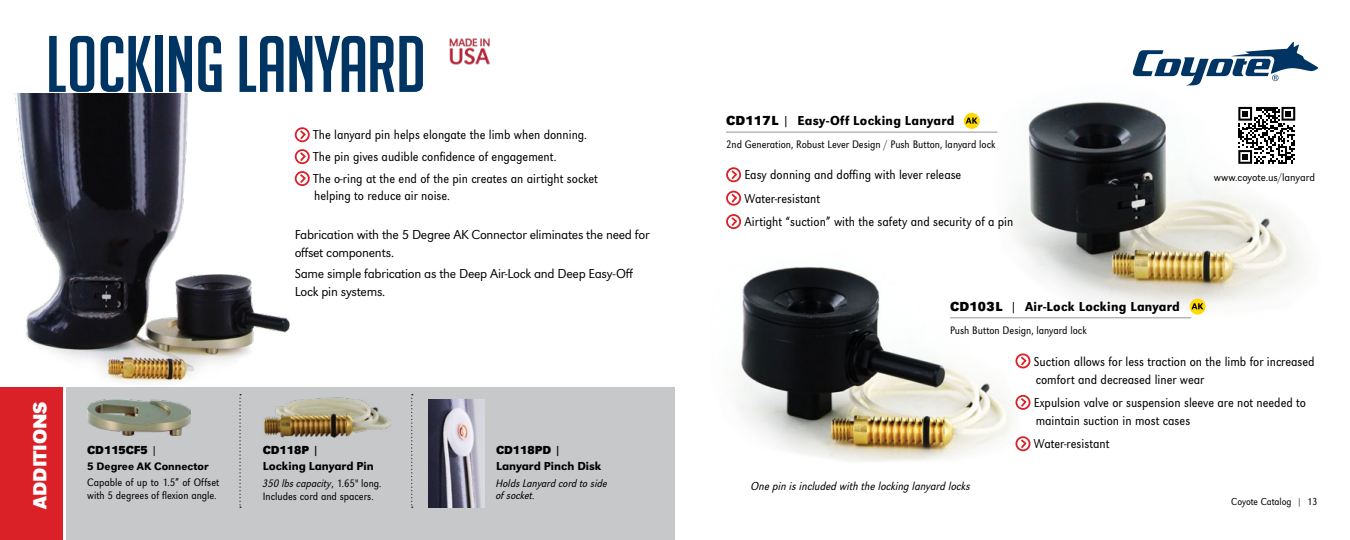
<style>
.page{position:relative;width:1350px;height:540px;background:#fff}
.page>*{position:absolute;margin:0;border:0;box-sizing:border-box;transform-origin:0 0}
.t1{font:78px "Big Noodle Titling";letter-spacing:-.01em;color:#003462}
.t2{font:700 19.5px "URW Grotesk";color:#fff}
.t3{font:300 13.5px/21.9px "URW Grotesk Ext Nar";color:#000}
.t4{font:300 13.5px/18px "URW Grotesk";letter-spacing:-.02em;color:#000}
.t5{font:500 13.5px "URW Grotesk Nar";letter-spacing:.02em;color:#000}
.t6{font:italic 300 12px "URW Grotesk Ext Nar";color:#000}
.t7{font:500 12px "URW Grotesk";color:#000}
.t8{font:700 12px "URW Grotesk";color:#000}
.t9{font:300 11.25px/12.8px "URW Grotesk Ext Nar";color:#000}
.t10{font:italic 300 11.25px/12px "URW Grotesk Ext Nar";color:#000}
.t11{font:300 11.25px "URW Grotesk Nar";color:#000}
.t12{font:500 11.25px "URW Grotesk";color:#000}
.t13{font:300 10.5px "URW Grotesk Ext Nar";color:#000}
.s1{font-weight:500}
.s2{font-style:italic}
.s3{font-family:"URW Grotesk";font-weight:700}
</style>
<div class="page">
<img style="left:0;top:94px;width:326px;height:327px">
<div style="left:66px;top:388px;width:609px;height:152px;background:#c7c8ca"></div>
<div style="left:0;top:388px;width:62px;height:152px;background:#da2128"></div>
<div style="left:295px;top:127px;width:15px;height:15px;border:2px solid #da2128;border-radius:50%"></div>
<svg style="left:298px;top:128px;width:10px;height:13px"></svg>
<div style="left:295px;top:149px;width:15px;height:15px;border:2px solid #da2128;border-radius:50%"></div>
<svg style="left:298px;top:150px;width:10px;height:13px"></svg>
<div style="left:295px;top:171px;width:15px;height:15px;border:2px solid #da2128;border-radius:50%"></div>
<svg style="left:298px;top:172px;width:10px;height:13px"></svg>
<img style="left:264px;top:397px;width:127px;height:41px">
<img style="left:88px;top:399px;width:102px;height:37px">
<svg style="left:239px;top:394px;width:2px;height:114px"></svg>
<svg style="left:411px;top:394px;width:2px;height:114px"></svg>
<img style="left:428px;top:399px;width:57px;height:109px">
<img style="left:449px;top:38px;width:41px;height:27px">
<img style="left:935px;top:41px;width:368px;height:278px">
<img style="left:655px;top:202px;width:456px;height:260px">
<hr style="left:726px;top:132px;width:271px;height:1px;background:#939598">
<hr style="left:950px;top:317px;width:241px;height:1px;background:#939598">
<div style="left:726px;top:167px;width:15px;height:15px;border:2px solid #da2128;border-radius:50%"></div>
<svg style="left:729px;top:168px;width:10px;height:13px"></svg>
<div style="left:726px;top:191px;width:15px;height:15px;border:2px solid #da2128;border-radius:50%"></div>
<svg style="left:729px;top:192px;width:10px;height:13px"></svg>
<div style="left:726px;top:214px;width:15px;height:15px;border:2px solid #da2128;border-radius:50%"></div>
<svg style="left:729px;top:215px;width:10px;height:13px"></svg>
<div style="left:1016px;top:354px;width:14px;height:14px;background:#dc3037;border-radius:50%"></div>
<div style="left:1016px;top:353px;width:14px;height:15px;border:2px solid #da2128;border-radius:50%"></div>
<svg style="left:1019px;top:355px;width:10px;height:12px"></svg>
<div style="left:1016px;top:395px;width:14px;height:15px;border:2px solid #da2128;border-radius:50%"></div>
<svg style="left:1019px;top:396px;width:10px;height:13px"></svg>
<div style="left:1016px;top:436px;width:14px;height:15px;border:2px solid #da2128;border-radius:50%"></div>
<svg style="left:1019px;top:437px;width:10px;height:13px"></svg>
<div style="left:1234px;top:103px;width:65px;height:65px;background:#fff"></div>
<svg style="left:1238px;top:107px;width:57px;height:57px"></svg>
<svg style="left:1133px;top:42px;width:185px;height:43px"></svg>
<svg style="left:964px;top:113px;width:16px;height:16px"></svg>
<svg style="left:966px;top:118px;width:12px;height:6px"></svg>
<svg style="left:1190px;top:299px;width:16px;height:16px"></svg>
<svg style="left:1192px;top:303px;width:11px;height:6px"></svg>
<h1 class="t1" style="left:46px;top:22px;width:382px">LOCKING LANYARD</h1>
<p class="t3" style="left:313px;top:124px;width:286px">The lanyard pin helps elongate the limb when donning.<br>The pin gives audible confidence of engagement.<br>The o-ring at the end of the pin creates an airtight socket</p>
<p class="t3" style="left:314px;top:184px;width:137px">helping to reduce air noise.</p>
<h2 class="t2" style="left:28px;top:509px;width:109px;rotate:-90deg">ADDITIONS</h2>
<p class="t8" style="left:87px;top:443px;width:72px">CD115CF5 <span class="s1">|</span></p>
<p class="t12" style="left:87px;top:460px;width:123px">5 Degree AK Connector</p>
<p class="t9" style="left:87px;top:476px;width:134px">Capable of up to 1.5” of Offset with 5 degrees of flexion angle.</p>
<p class="t4" style="left:295px;top:225px;width:356px">Fabrication with the 5 Degree AK Connector eliminates the need for offset components.</p>
<p class="t4" style="left:295px;top:264px;width:340px">Same simple fabrication as the Deep Air-Lock and Deep Easy-Off<br>Lock pin systems.</p>
<p class="t8" style="left:263px;top:443px;width:58px">CD118P |</p>
<p class="t7" style="left:263px;top:459px;width:113px">Locking Lanyard Pin</p>
<p class="t9" style="left:263px;top:477px;width:120px"><span class="s2">350 lbs capacity</span>, 1.65" long.<br>Includes cord and spacers.</p>
<p class="t8" style="left:496px;top:443px;width:67px">CD118PD |</p>
<p class="t7" style="left:496px;top:459px;width:107px">Lanyard Pinch Disk</p>
<p class="t10" style="left:496px;top:477px;width:113px">Holds Lanyard cord to side of socket.</p>
<p class="t5" style="left:726px;top:113px;width:230px"><span class="s3">CD117L</span> | Easy-Off Locking Lanyard</p>
<p class="t9" style="left:726px;top:138px;width:271px">2nd Generation, Robust Lever Design / Push Button, lanyard lock</p>
<p class="t3" style="left:745px;top:163px;width:270px;line-height:23.4px">Easy donning and doffing with lever release<br>Water-resistant<br>Airtight “suction” with the safety and security of a pin</p>
<p class="t5" style="left:950px;top:298px;width:231px"><span class="s3">CD103L</span> | Air-Lock Locking Lanyard</p>
<p class="t9" style="left:950px;top:324px;width:138px">Push Button Design, lanyard lock</p>
<p class="t11" style="left:1214px;top:171px;width:103px">www.coyote.us/lanyard</p>
<p class="t6" style="left:751px;top:479px;width:221px">One pin is included with the locking lanyard locks</p>
<p class="t3" style="left:1034px;top:352px;width:282px;line-height:18px">Suction allows for less traction on the limb for increased comfort and decreased liner wear</p>
<p class="t3" style="left:1034px;top:393px;width:274px;line-height:18px">Expulsion valve or suspension sleeve are not needed to maintain suction in most cases</p>
<p class="t3" style="left:1034px;top:433px;width:77px">Water-resistant</p>
<p class="t13" style="left:1231px;top:495px;width:88px">Coyote Catalog | 13</p>
</div>
